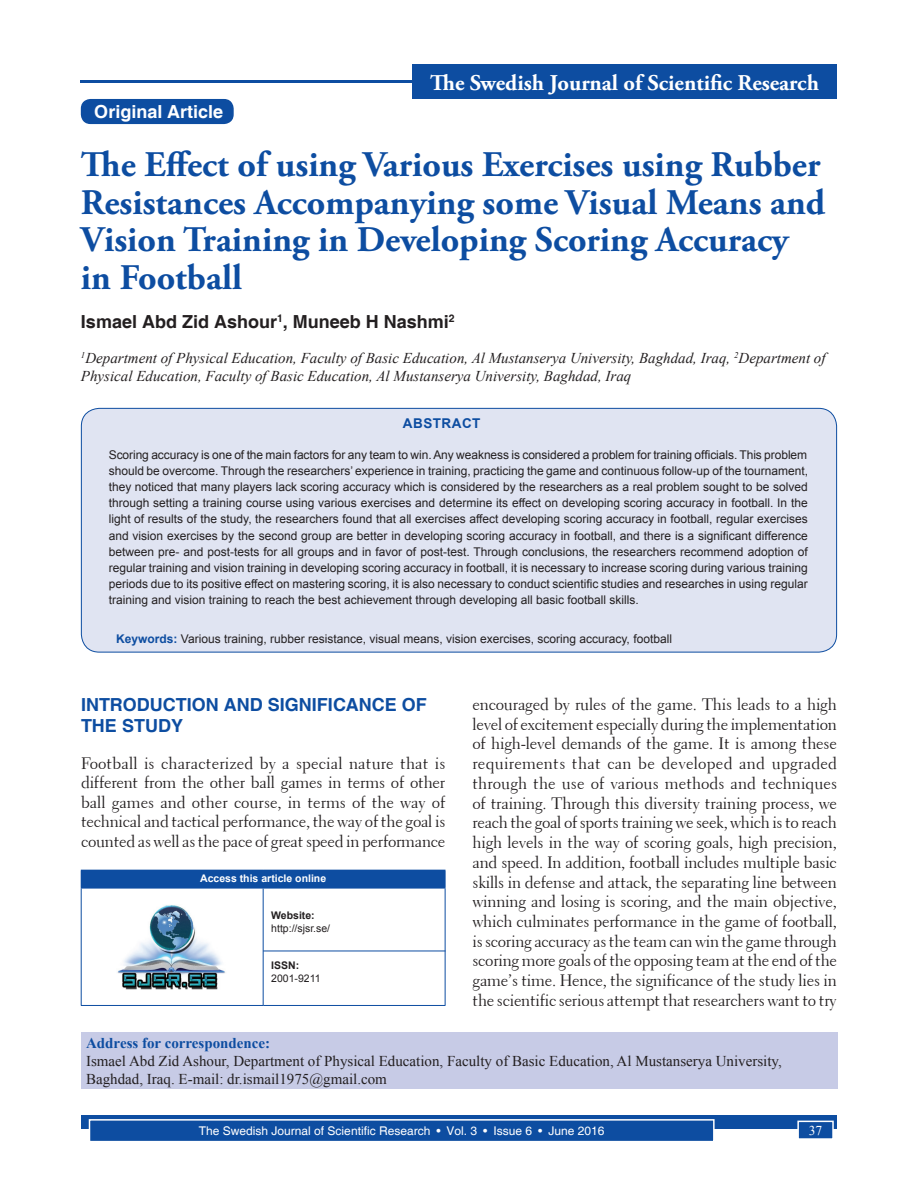
<style>
.page{position:relative;width:918px;height:1188px;background:#fff}
.page>*{position:absolute;margin:0;border:0;box-sizing:border-box;transform-origin:0 0}
.AT{font:700 36px/37.5px "Adobe Garamond Pro";color:#0d4da1}
.JT{font:700 22.5px "Adobe Garamond Pro";color:#fff}
.t1{font:700 18px/21.6px "Helvetica";color:#0d4da1}
.AU{font:700 18px "Helvetica";color:#231f20}
.AH{font:700 18px "Helvetica";color:#fff}
.TX{font:16.5px/19.6px "Transitional 521 BT Roman A";letter-spacing:-.02em;color:#231f20;text-align:justify}
.AFF{font:italic 15px/18px "Times New Roman";color:#231f20}
.ADD{font:15px/18px "Times New Roman";color:#231f20}
.ABSH{font:700 13.5px "Arial";letter-spacing:.035em;color:#0d4da1}
.Folio{font:13.5px "Times New Roman";color:#fff}
.ABS{font:12px/16.2px "Arial";color:#231f20;text-align:justify}
.KWD{font:12px "Arial";color:#231f20}
.t2{font:12px "Helvetica";color:#fff}
.AAO{font:700 10.5px "Arial";color:#fff}
.Web{font:10.5px/12.6px "Arial";color:#231f20}
.DOI{font:10.5px/12.6px "Arial";color:#231f20}
.s1{font-weight:700;color:#0d4da1}
.s2{font-weight:700}
</style>
<div class="page">
<div style="left:81px;top:1116px;width:756px;height:13px;background:#0d4da1"></div>
<div style="left:90px;top:1120px;width:624px;height:22px;background:#0d4da1"></div>
<div style="left:89px;top:1119px;width:626px;height:23px;border:2px solid #fff"></div>
<div style="left:798px;top:1121px;width:35px;height:18px;background:#0d4da1"></div>
<div style="left:797px;top:1121px;width:37px;height:19px;border:2px solid #fff"></div>
<div style="left:81px;top:408px;width:756px;height:244px;background:#e0e4f2;border-radius:18px"></div>
<div style="left:81px;top:408px;width:756px;height:244px;border:1px solid #0d4da1;border-radius:18px"></div>
<hr style="left:80px;top:80px;width:756px;height:3px;background:#0d4da1">
<div style="left:412px;top:65px;width:425px;height:34px;background:#0d4da1"></div>
<div style="left:81px;top:1032px;width:756px;height:57px;background:#c7cbe6"></div>
<div style="left:82px;top:100px;width:151px;height:23px;background:#0d4da1;border-radius:9px"></div>
<div style="left:81px;top:99px;width:153px;height:25px;border:2px solid #0d4da1;border-radius:9px"></div>
<div style="left:81px;top:870px;width:364px;height:18px;background:#0d4da1"></div>
<hr style="left:263px;top:870px;width:183px;height:1px;background:#0d4da1">
<svg style="left:445px;top:871px;width:1px;height:17px"></svg>
<hr style="left:81px;top:888px;width:1px;height:117px;background:#0d4da1">
<hr style="left:81px;top:888px;width:182px;height:1px;background:#0d4da1">
<hr style="left:263px;top:888px;width:183px;height:1px;background:#0d4da1">
<hr style="left:263px;top:888px;width:1px;height:117px;background:#0d4da1">
<hr style="left:445px;top:888px;width:1px;height:117px;background:#0d4da1">
<hr style="left:81px;top:1005px;width:182px;height:1px;background:#0d4da1">
<hr style="left:263px;top:1005px;width:183px;height:1px;background:#0d4da1">
<img style="left:117px;top:905px;width:109px;height:84px">
<hr style="left:263px;top:951px;width:183px;height:1px;background:#0d4da1">
<p class="AH" style="left:94px;top:101px;width:130px">Original Article</p>
<p class="JT" style="left:430px;top:70px;width:390px">The Swedish Journal of Scientific Research</p>
<p class="AT" style="left:81px;top:147px;width:746px">The Effect of using Various Exercises using Rubber Resistances Accompanying some Visual Means and Vision Training in Developing Scoring Accuracy in Football</p>
<p class="AU" style="left:81px;top:311px;width:375px">Ismael Abd Zid Ashour<sup>1</sup>, Muneeb H Nashmi<sup>2</sup></p>
<p class="AFF" style="left:81px;top:349px;width:746px"><sup>1</sup>Department of Physical Education, Faculty of Basic Education, Al Mustanserya University, Baghdad, Iraq, <sup>2</sup>Department of<br>Physical Education, Faculty of Basic Education, Al Mustanserya University, Baghdad, Iraq</p>
<p class="ABSH" style="left:403px;top:413px;width:79px">ABSTRACT</p>
<p class="ABS" style="left:109px;top:446px;width:701px">Scoring accuracy is one of the main factors for any team to win. Any weakness is considered a problem for training officials. This problem should be overcome. Through the researchers’ experience in training, practicing the game and continuous follow-up of the tournament, they noticed that many players lack scoring accuracy which is considered by the researchers as a real problem sought to be solved through setting a training course using various exercises and determine its effect on developing scoring accuracy in football. In the light of results of the study, the researchers found that all exercises affect developing scoring accuracy in football, regular exercises and vision exercises by the second group are better in developing scoring accuracy in football, and there is a significant difference between pre- and post-tests for all groups and in favor of post-test. Through conclusions, the researchers recommend adoption of regular training and vision training in developing scoring accuracy in football, it is necessary to increase scoring during various training periods due to its positive effect on mastering scoring, it is also necessary to conduct scientific studies and researches in using regular training and vision training to reach the best achievement through developing all basic football skills.</p>
<p class="KWD" style="left:116px;top:630px;width:557px"><span class="s1">Keywords:</span> Various training, rubber resistance, visual means, vision exercises, scoring accuracy, football</p>
<h1 class="t1" style="left:81px;top:694px;width:347px">INTRODUCTION AND SIGNIFICANCE OF<br>THE STUDY</h1>
<p class="TX" style="left:81px;top:753px;width:366px">Football is characterized by a special nature that is different from the other ball games in terms of other ball games and other course, in terms of the way of technical and tactical performance, the way of the goal is counted as well as the pace of great speed in performance</p>
<p class="AAO" style="left:200px;top:871px;width:128px">Access this article online</p>
<p class="Web" style="left:271px;top:909px;width:60px"><span class="s2">Website: </span>http://sjsr.se/</p>
<p class="DOI" style="left:271px;top:959px;width:51px"><span class="s2">ISSN:<br></span>2001-9211</p>
<p class="TX" style="left:473px;top:695px;width:366px">encouraged by rules of the game. This leads to a high level of excitement especially during the implementation of high-level demands of the game. It is among these requirements that can be developed and upgraded through the use of various methods and techniques of training. Through this diversity training process, we reach the goal of sports training we seek, which is to reach high levels in the way of scoring goals, high precision, and speed. In addition, football includes multiple basic skills in defense and attack, the separating line between winning and losing is scoring, and the main objective, which culminates performance in the game of football, is scoring accuracy as the team can win the game through scoring more goals of the opposing team at the end of the game’s time. Hence, the significance of the study lies in the scientific serious attempt that researchers want to try</p>
<p class="ADD" style="left:86px;top:1033px;width:697px"><span class="s1">Address for correspondence:<br></span>Ismael Abd Zid Ashour, Department of Physical Education, Faculty of Basic Education, Al Mustanserya University,<br>Baghdad, Iraq. E-mail: dr.ismail1975@gmail.com</p>
<p class="t2" style="left:199px;top:1124px;width:407px">The Swedish Journal of Scientific Research • Vol. 3 • Issue 6 • June 2016</p>
<p class="Folio" style="left:809px;top:1121px;width:15px">37</p>
</div>
